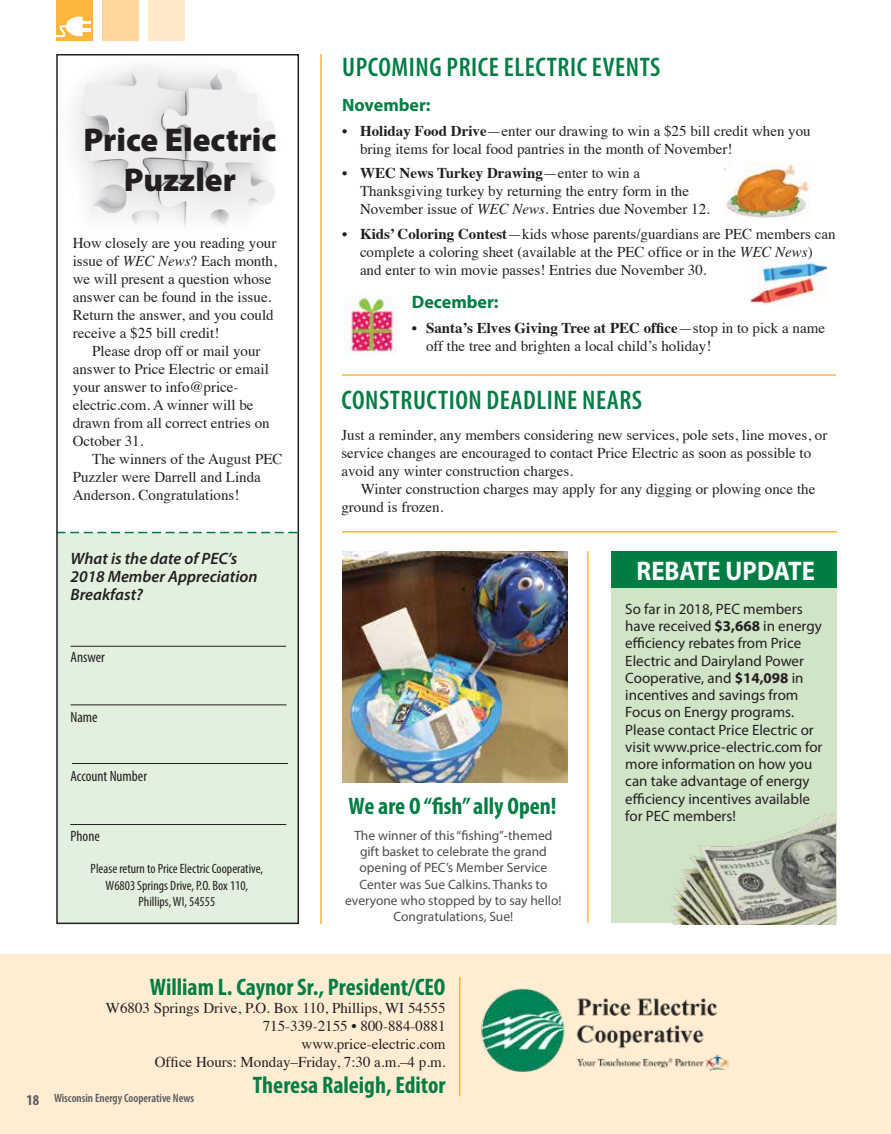
<style>
.page{position:relative;width:891px;height:1134px;background:#fff}
.page>*{position:absolute;margin:0;border:0;box-sizing:border-box;transform-origin:0 0}
.t1{font:900 33px/39.6px "Myriad Pro";color:#231f20;text-align:center}
.t2{font:600 condensed 27px "Myriad Pro";letter-spacing:.02em;color:#007d43}
.t3{font:700 27px "Myriad Pro";color:#fff;scale:.92 1}
.t4{font:700 condensed 24px "Myriad Pro";color:#007d43}
.t5{font:700 18px "Myriad Pro";color:#007d43}
.t6{font:italic 600 16.5px/18px "Myriad Pro";color:#231f20}
.t7{font:15px/18px "Times";color:#231f20}
.t8{font:15px/17.2px "Myriad Pro";color:#231f20}
.t9{font:condensed 15px "Myriad Pro";color:#231f20}
.t10{font:13.5px/16.2px "Myriad Pro";color:#4d4d4f;text-align:center}
.t11{font:condensed 13.5px/16.2px "Myriad Pro";color:#231f20;text-align:center}
.t12{font:600 condensed 12px "Myriad Pro";color:#58595b}
.s1{font-style:italic}
.s2{font-weight:700}
.s3{font-weight:700;font-size:15px}
</style>
<div class="page">
<img style="left:750px;top:262px;width:77px;height:43px">
<div style="left:0;top:955px;width:891px;height:179px;background:#ffedd3"></div>
<div style="left:56px;top:0;width:37px;height:40px;background:#fcb53d"></div>
<div style="left:102px;top:0;width:37px;height:40px;background:#ffd79c"></div>
<div style="left:148px;top:0;width:37px;height:40px;background:#ffe9ca"></div>
<hr style="left:459px;top:977px;width:2px;height:119px;background:#fcb53d">
<svg style="left:59px;top:17px;width:32px;height:17px"></svg>
<img style="left:481px;top:988px;width:248px;height:84px">
<hr style="left:320px;top:54px;width:2px;height:870px;background:#fcb53d">
<div style="left:57px;top:533px;width:242px;height:390px;background:#e2f0de"></div>
<img style="left:56px;top:34px;width:219px;height:194px">
<svg style="left:59px;top:532px;width:237px;height:1px"></svg>
<hr style="left:70px;top:646px;width:216px;height:1px;background:#231f20">
<hr style="left:71px;top:704px;width:216px;height:1px;background:#231f20">
<hr style="left:72px;top:763px;width:216px;height:1px;background:#231f20">
<hr style="left:70px;top:824px;width:216px;height:1px;background:#231f20">
<div style="left:611px;top:581px;width:226px;height:342px;background:#d0e4c8"></div>
<div style="left:611px;top:551px;width:226px;height:37px;background:#007d43"></div>
<div style="left:56px;top:54px;width:243px;height:870px;border:2px solid #231f20"></div>
<img style="left:342px;top:551px;width:226px;height:232px">
<img style="left:670px;top:813px;width:166px;height:111px">
<hr style="left:587px;top:551px;width:2px;height:372px;background:#fcb53d">
<hr style="left:342px;top:374px;width:494px;height:2px;background:#fcb53d">
<hr style="left:342px;top:531px;width:495px;height:2px;background:#fcb53d">
<img style="left:724px;top:163px;width:86px;height:55px">
<img style="left:344px;top:297px;width:52px;height:58px">
<h1 class="t1" style="left:84px;top:119px;width:194px">Price Electric<br>Puzzler</h1>
<p class="t7" style="left:73px;top:233px;width:206px">How closely are you reading your issue of <span class="s1">WEC News</span>? Each month, we will present a question whose answer can be found in the issue.<br>Return the answer, and you could receive a $25 bill credit!</p>
<p class="t7" style="left:73px;top:341px;width:199px;text-indent:20px">Please drop off or mail your answer to Price Electric or email your answer to info@price&shy;electric.com. A winner will be drawn from all correct entries on<br>October 31.</p>
<p class="t7" style="left:73px;top:449px;width:211px;text-indent:20px">The winners of the August PEC<br>Puzzler were Darrell and Linda<br>Anderson. Congratulations!</p>
<p class="t6" style="left:71px;top:549px;width:188px">What is the date of PEC’s<br>2018 Member Appreciation<br>Breakfast?</p>
<p class="t9" style="left:71px;top:648px;width:36px">Answer</p>
<p class="t9" style="left:71px;top:708px;width:29px">Name</p>
<p class="t9" style="left:71px;top:767px;width:78px">Account Number</p>
<p class="t9" style="left:71px;top:827px;width:31px">Phone</p>
<p class="t11" style="left:91px;top:861px;width:174px">Please return to Price Electric Cooperative,<br>W6803 Springs Drive, P.O. Box 110,<br>Phillips, WI, 54555</p>
<h2 class="t2" style="left:342px;top:50px;width:320px">UPCOMING PRICE ELECTRIC EVENTS</h2>
<p class="t5" style="left:342px;top:93px;width:90px">November:</p>
<p class="t7" style="left:360px;top:120px;width:452px;text-indent:-18px"><span class="s2">• Holiday Food Drive</span>—enter our drawing to win a $25 bill credit when you bring items for local food pantries in the month of November!</p>
<p class="t7" style="left:360px;top:163px;width:351px;text-indent:-18px"><span class="s2">• WEC News Turkey Drawing</span>—enter to win a<br>Thanksgiving turkey by returning the entry form in the<br>November issue of <span class="s1">WEC News</span>. Entries due November 12.</p>
<p class="t7" style="left:360px;top:224px;width:477px;text-indent:-18px"><span class="s2">• Kids’ Coloring Contest</span>—kids whose parents/guardians are PEC members can complete a coloring sheet (available at the PEC office or in the <span class="s1">WEC News</span>) and enter to win movie passes! Entries due November 30.</p>
<p class="t5" style="left:412px;top:291px;width:88px">December:</p>
<p class="t7" style="left:426px;top:318px;width:401px;text-indent:-14px"><span class="s2">• Santa’s Elves Giving Tree at PEC office</span>—stop in to pick a name off the tree and brighten a local child’s holiday!</p>
<h2 class="t2" style="left:342px;top:383px;width:302px">CONSTRUCTION DEADLINE NEARS</h2>
<p class="t7" style="left:341px;top:425px;width:487px">Just a reminder, any members considering new services, pole sets, line moves, or service changes are encouraged to contact Price Electric as soon as possible to avoid any winter construction charges.</p>
<p class="t7" style="left:341px;top:479px;width:475px;text-indent:20px">Winter construction charges may apply for any digging or plowing once the ground is frozen.</p>
<h3 class="t4" style="left:349px;top:791px;width:210px">We are O “fish” ally Open!</h3>
<p class="t10" style="left:345px;top:827px;width:218px">The winner of this “fishing”-themed gift basket to celebrate the grand opening of PEC’s Member Service<br>Center was Sue Calkins. Thanks to everyone who stopped by to say hello!<br>Congratulations, Sue!</p>
<h2 class="t3" style="left:637px;top:554px;width:195px">REBATE UPDATE</h2>
<p class="t8" style="left:625px;top:600px;width:199px">So far in 2018, PEC members have received <span class="s2">$3,668</span> in energy efficiency rebates from Price<br>Electric and Dairyland Power<br>Cooperative, and <span class="s2">$14,098</span> in incentives and savings from<br>Focus on Energy programs.<br>Please contact Price Electric or visit www.price-electric.com for more information on how you can take advantage of energy efficiency incentives available for PEC members!</p>
<h3 class="t4" style="left:150px;top:972px;width:297px">William L. Caynor Sr., President/CEO</h3>
<p class="t7" style="left:106px;top:997px;width:341px;text-align:right">W6803 Springs Drive, P.O. Box 110, Phillips, WI 54555<br>715-339-2155 • 800-884-0881<br>www.price-electric.com<br>Office Hours: Monday–Friday, 7:30 a.m.–4 p.m.</p>
<p class="t12" style="left:27px;top:1091px;width:169px"><span class="s3">18</span> Wisconsin Energy Cooperative News</p>
<h3 class="t4" style="left:253px;top:1070px;width:194px">Theresa Raleigh, Editor</h3>
</div>
